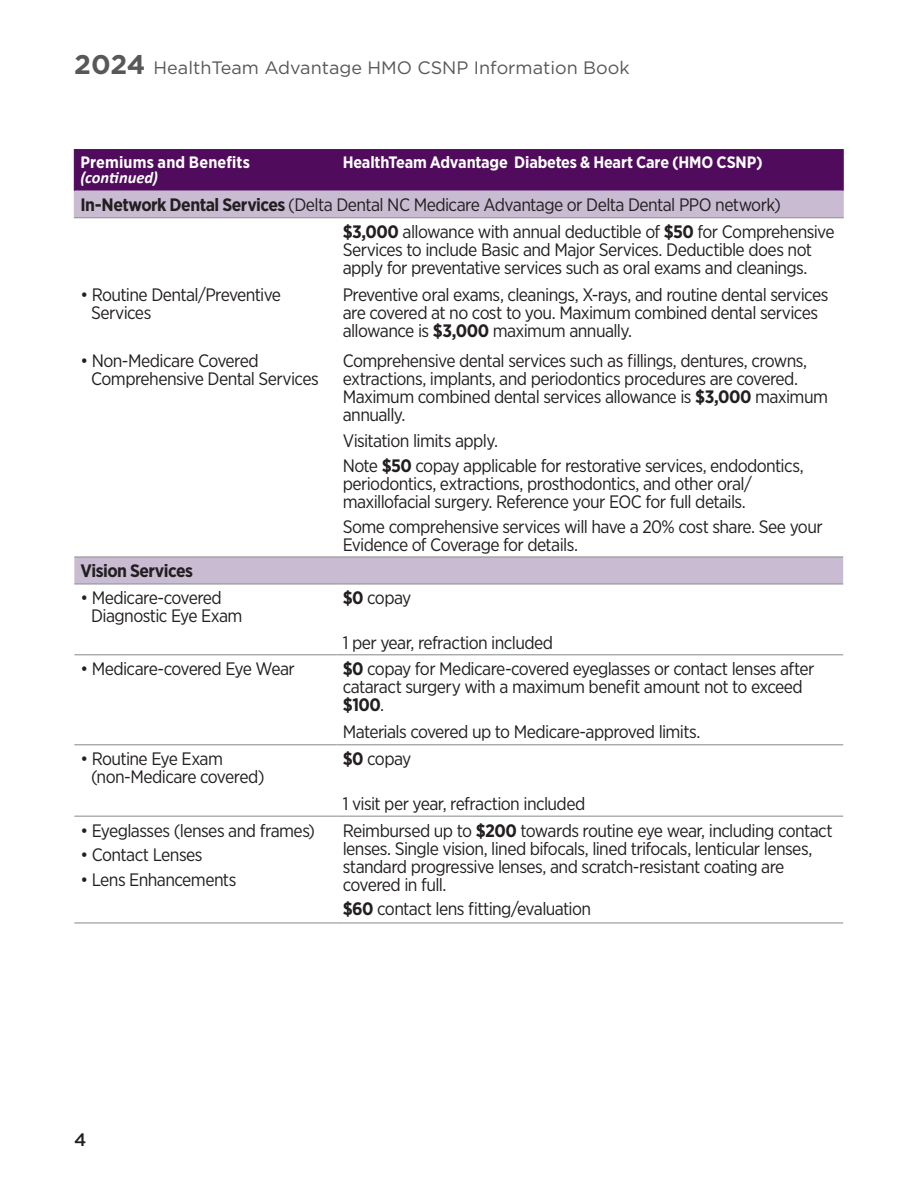
<style>
.page{position:relative;width:918px;height:1188px;background:#fff}
.page>*{position:absolute;margin:0;border:0;box-sizing:border-box;transform-origin:0 0}
.Chart_copy{font:18px/18px "Gotham Narrow";letter-spacing:-.035em;color:#231f20}
.Chart_copy_BulletInd{font:18px/18px "Gotham Narrow";letter-spacing:-.035em;color:#231f20}
.Chart_Row_Heads{font:18px "Gotham Narrow";letter-spacing:-.035em;color:#231f20}
.t1{font:18px "Gotham";color:#57585a}
.Chart_Row_Heads-2{font:700 18px "Gotham Narrow";letter-spacing:-.03em;color:#231f20}
.t2{font:500 18px "Gotham";color:#231f20}
.Chart_Heads{font:700 16.5px "Gotham Narrow";letter-spacing:-.01em;color:#fff}
.Chart_Heads-2{font:700 16.5px/15px "Gotham Narrow";letter-spacing:.01em;color:#fff}
.s1{font-weight:700;font-size:27px}
.s2{font-family:"Calibri";font-style:italic}
.s3{font-weight:700}
</style>
<div class="page">
<svg style="left:74px;top:218px;width:769px;height:365px"></svg>
<hr style="left:74px;top:583px;width:263px;height:2px;background:#939598">
<hr style="left:337px;top:583px;width:506px;height:2px;background:#939598">
<svg style="left:74px;top:149px;width:770px;height:68px;background:#7f4f8a"></svg>
<hr style="left:74px;top:654px;width:263px;height:1px;background:#939598">
<hr style="left:337px;top:654px;width:506px;height:1px;background:#939598">
<hr style="left:74px;top:744px;width:263px;height:1px;background:#939598">
<hr style="left:337px;top:744px;width:506px;height:1px;background:#939598">
<hr style="left:74px;top:816px;width:263px;height:1px;background:#939598">
<hr style="left:337px;top:816px;width:506px;height:1px;background:#939598">
<hr style="left:74px;top:922px;width:263px;height:2px;background:#939598">
<hr style="left:337px;top:922px;width:506px;height:2px;background:#939598">
<hr style="left:74px;top:556px;width:263px;height:2px;background:#939598">
<hr style="left:337px;top:556px;width:506px;height:2px;background:#939598">
<hr style="left:74px;top:149px;width:1px;height:42px;background:#500b5d">
<hr style="left:843px;top:149px;width:1px;height:42px;background:#500b5d">
<hr style="left:74px;top:217px;width:263px;height:1px;background:#939598">
<hr style="left:337px;top:217px;width:507px;height:1px;background:#939598">
<p class="t1" style="left:74px;top:56px;width:557px"><span class="s1">2024</span> HealthTeam Advantage HMO CSNP Information Book</p>
<p class="Chart_Heads-2" style="left:80px;top:155px;width:171px">Premiums and Benefits <span class="s2">(continued)</span></p>
<p class="Chart_Heads" style="left:343px;top:152px;width:422px">HealthTeam Advantage Diabetes &amp; Heart Care (HMO CSNP)</p>
<p class="Chart_Row_Heads" style="left:80px;top:194px;width:702px"><span class="s3">In-Network Dental Services</span> (Delta Dental NC Medicare Advantage or Delta Dental PPO network)</p>
<p class="Chart_copy" style="left:343px;top:222px;width:494px"><span class="s3">$3,000</span> allowance with annual deductible of <span class="s3">$50</span> for Comprehensive<br>Services to include Basic and Major Services. Deductible does not apply for preventative services such as oral exams and cleanings.</p>
<p class="Chart_copy_BulletInd" style="left:91px;top:285px;width:191px;text-indent:-11px">• Routine Dental/Preventive<br>Services</p>
<p class="Chart_copy" style="left:343px;top:285px;width:487px">Preventive oral exams, cleanings, X-rays, and routine dental services are covered at no cost to you. Maximum combined dental services allowance is <span class="s3">$3,000</span> maximum annually.</p>
<p class="Chart_copy_BulletInd" style="left:91px;top:351px;width:229px;text-indent:-11px">• Non-Medicare Covered<br>Comprehensive Dental Services</p>
<p class="Chart_copy" style="left:343px;top:351px;width:487px">Comprehensive dental services such as fillings, dentures, crowns, extractions, implants, and periodontics procedures are covered.<br>Maximum combined dental services allowance is <span class="s3">$3,000</span> maximum annually.</p>
<p class="Chart_copy" style="left:343px;top:432px;width:157px">Visitation limits apply.</p>
<p class="Chart_copy" style="left:343px;top:457px;width:463px">Note <span class="s3">$50</span> copay applicable for restorative services, endodontics, periodontics, extractions, prosthodontics, and other oral/ maxillofacial surgery. Reference your EOC for full details.</p>
<p class="Chart_copy" style="left:343px;top:517px;width:482px">Some comprehensive services will have a 20% cost share. See your<br>Evidence of Coverage for details.</p>
<p class="Chart_Row_Heads-2" style="left:80px;top:560px;width:114px">Vision Services</p>
<p class="Chart_copy_BulletInd" style="left:91px;top:589px;width:153px;text-indent:-11px">• Medicare-covered<br>Diagnostic Eye Exam</p>
<p class="Chart_copy" style="left:343px;top:589px;width:70px"><span class="s3">$0</span> copay</p>
<p class="Chart_copy" style="left:343px;top:633px;width:212px">1 per year, refraction included</p>
<p class="Chart_copy_BulletInd" style="left:80px;top:660px;width:216px">• Medicare-covered Eye Wear</p>
<p class="Chart_copy" style="left:343px;top:660px;width:473px"><span class="s3">$0</span> copay for Medicare-covered eyeglasses or contact lenses after cataract surgery with a maximum benefit amount not to exceed <span class="s3">$100</span>.</p>
<p class="Chart_copy" style="left:343px;top:723px;width:359px">Materials covered up to Medicare-approved limits.</p>
<p class="Chart_copy_BulletInd" style="left:91px;top:750px;width:175px;text-indent:-11px">• Routine Eye Exam (non-Medicare covered)</p>
<p class="Chart_copy" style="left:343px;top:750px;width:70px"><span class="s3">$0</span> copay</p>
<p class="Chart_copy" style="left:343px;top:794px;width:244px">1 visit per year, refraction included</p>
<p class="Chart_copy_BulletInd" style="left:80px;top:821px;width:236px">• Eyeglasses (lenses and frames)</p>
<p class="Chart_copy_BulletInd" style="left:80px;top:846px;width:124px">• Contact Lenses</p>
<p class="Chart_copy_BulletInd" style="left:80px;top:870px;width:158px">• Lens Enhancements</p>
<p class="Chart_copy" style="left:343px;top:821px;width:491px">Reimbursed up to <span class="s3">$200</span> towards routine eye wear, including contact lenses. Single vision, lined bifocals, lined trifocals, lenticular lenses, standard progressive lenses, and scratch-resistant coating are covered in full.</p>
<p class="Chart_copy" style="left:343px;top:900px;width:250px"><span class="s3">$60</span> contact lens fitting/evaluation</p>
<p class="t2" style="left:74px;top:1128px;width:14px">4</p>
</div>
